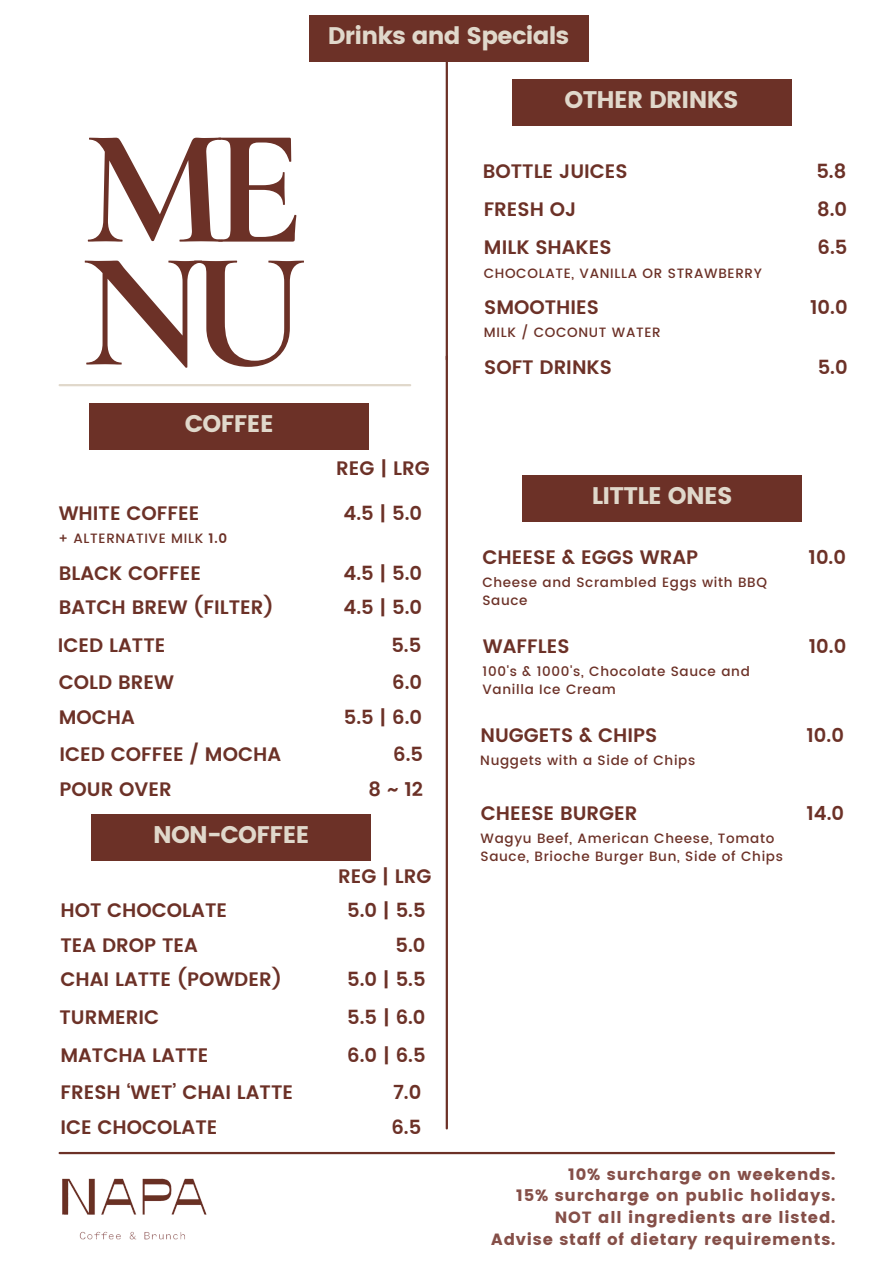
<style>
.page{position:relative;width:894px;height:1264px;background:#fff}
.page>*{position:absolute;margin:0;border:0;box-sizing:border-box;transform-origin:0 0}
.t1{font:700 166.2px/122.9px "Cormorant Garamond";color:#6c3127}
.t2{font:24px "Poppins";letter-spacing:-.03em;color:#e0d8cb}
.t3{font:600 19.5px "Poppins";color:#6c3127}
.t4{font:16.2px/21.6px "Poppins";letter-spacing:.05em;color:#854f48;text-align:right}
.t5{font:500 13.5px/18px "Poppins";letter-spacing:.05em;color:#6c3127}
.s1{font-weight:600}
</style>
<div class="page">
<hr style="left:60px;top:384px;width:350px;height:2px;background:#e0d8cb">
<hr style="left:445px;top:62px;width:3px;height:297px;background:#6c3127">
<hr style="left:445px;top:356px;width:3px;height:772px;background:#6c3127">
<img style="left:58px;top:1152px;width:160px;height:88px">
<hr style="left:60px;top:1151px;width:773px;height:3px;background:#6c3127">
<div style="left:308px;top:15px;width:280px;height:46px;background:#6c3127"></div>
<div style="left:89px;top:403px;width:280px;height:46px;background:#6c3127"></div>
<div style="left:91px;top:814px;width:280px;height:46px;background:#6c3127"></div>
<div style="left:522px;top:475px;width:280px;height:46px;background:#6c3127"></div>
<div style="left:511px;top:79px;width:280px;height:46px;background:#6c3127"></div>
<h2 class="t2" style="left:328px;top:21px;width:243px">Drinks and Specials</h2>
<h3 class="t1" style="left:81px;top:127px;width:226px">ME<br>NU</h3>
<h4 class="t2" style="left:185px;top:409px;width:90px">COFFEE</h4>
<h4 class="t3" style="left:59px;top:501px;width:142px">WHITE COFFEE</h4>
<h6 class="t5" style="left:58px;top:530px;width:170px">+ ALTERNATIVE MILK <span class="s1">1.0</span></h6>
<h4 class="t3" style="left:336px;top:457px;width:95px">REG | LRG</h4>
<h4 class="t3" style="left:343px;top:501px;width:80px">4.5 | 5.0</h4>
<h4 class="t3" style="left:59px;top:561px;width:144px">BLACK COFFEE</h4>
<h4 class="t3" style="left:343px;top:561px;width:80px">4.5 | 5.0</h4>
<h4 class="t3" style="left:59px;top:596px;width:216px">BATCH BREW (FILTER)</h4>
<h4 class="t3" style="left:343px;top:596px;width:80px">4.5 | 5.0</h4>
<h4 class="t3" style="left:58px;top:633px;width:109px">ICED LATTE</h4>
<h4 class="t3" style="left:391px;top:633px;width:31px">5.5</h4>
<h4 class="t3" style="left:59px;top:671px;width:117px">COLD BREW</h4>
<h4 class="t3" style="left:392px;top:671px;width:31px">6.0</h4>
<h4 class="t3" style="left:59px;top:705px;width:78px">MOCHA</h4>
<h4 class="t3" style="left:344px;top:705px;width:80px">5.5 | 6.0</h4>
<h4 class="t3" style="left:60px;top:743px;width:223px">ICED COFFEE / MOCHA</h4>
<h4 class="t3" style="left:393px;top:743px;width:31px">6.5</h4>
<h2 class="t3" style="left:60px;top:777px;width:114px">POUR OVER</h2>
<h4 class="t3" style="left:368px;top:777px;width:56px">8~12</h4>
<h4 class="t2" style="left:153px;top:820px;width:158px">NON-COFFEE</h4>
<h4 class="t3" style="left:60px;top:899px;width:168px">HOT CHOCOLATE</h4>
<h4 class="t3" style="left:338px;top:864px;width:95px">REG | LRG</h4>
<h4 class="t3" style="left:347px;top:899px;width:80px">5.0 | 5.5</h4>
<h4 class="t3" style="left:60px;top:933px;width:139px">TEA DROP TEA</h4>
<h4 class="t3" style="left:395px;top:933px;width:31px">5.0</h4>
<h4 class="t3" style="left:60px;top:968px;width:223px">CHAI LATTE (POWDER)</h4>
<h4 class="t3" style="left:347px;top:968px;width:80px">5.0 | 5.5</h4>
<h4 class="t3" style="left:60px;top:1005px;width:101px">TURMERIC</h4>
<h4 class="t3" style="left:347px;top:1005px;width:80px">5.5 | 6.0</h4>
<h4 class="t3" style="left:60px;top:1043px;width:149px">MATCHA LATTE</h4>
<h4 class="t3" style="left:347px;top:1043px;width:80px">6.0 | 6.5</h4>
<h4 class="t3" style="left:60px;top:1081px;width:234px">FRESH ‘WET’ CHAI LATTE</h4>
<h4 class="t3" style="left:393px;top:1081px;width:30px">7.0</h4>
<h2 class="t3" style="left:60px;top:1115px;width:158px">ICE CHOCOLATE</h2>
<h4 class="t3" style="left:391px;top:1115px;width:31px">6.5</h4>
<h5 class="t2" style="left:564px;top:85px;width:176px">OTHER DRINKS</h5>
<h4 class="t3" style="left:482px;top:160px;width:146px">BOTTLE JUICES</h4>
<h4 class="t3" style="left:816px;top:160px;width:31px">5.8</h4>
<h4 class="t3" style="left:483px;top:198px;width:94px">FRESH OJ</h4>
<h4 class="t3" style="left:817px;top:198px;width:31px">8.0</h4>
<h4 class="t3" style="left:484px;top:236px;width:129px">MILK SHAKES</h4>
<h6 class="t5" style="left:483px;top:264px;width:280px">CHOCOLATE, VANILLA OR STRAWBERRY</h6>
<h4 class="t3" style="left:817px;top:236px;width:31px">6.5</h4>
<h4 class="t3" style="left:484px;top:295px;width:116px">SMOOTHIES</h4>
<h6 class="t5" style="left:484px;top:324px;width:178px">MILK / COCONUT WATER</h6>
<h4 class="t3" style="left:810px;top:295px;width:39px">10.0</h4>
<h4 class="t3" style="left:484px;top:355px;width:129px">SOFT DRINKS</h4>
<h2 class="t3" style="left:817px;top:355px;width:31px">5.0</h2>
<h4 class="t2" style="left:591px;top:481px;width:142px">LITTLE ONES</h4>
<h4 class="t3" style="left:482px;top:545px;width:217px">CHEESE &amp; EGGS WRAP</h4>
<p class="t5" style="left:482px;top:573px;width:286px">Cheese and Scrambled Eggs with BBQ<br>Sauce</p>
<h4 class="t3" style="left:482px;top:634px;width:88px">WAFFLES</h4>
<p class="t5" style="left:482px;top:662px;width:269px">100's &amp; 1000's, Chocolate Sauce and<br>Vanilla Ice Cream</p>
<h4 class="t3" style="left:480px;top:723px;width:178px">NUGGETS &amp; CHIPS</h4>
<p class="t5" style="left:480px;top:751px;width:216px">Nuggets with a Side of Chips</p>
<h4 class="t3" style="left:480px;top:801px;width:158px">CHEESE BURGER</h4>
<p class="t5" style="left:480px;top:829px;width:304px">Wagyu Beef, American Cheese, Tomato<br>Sauce, Brioche Burger Bun, Side of Chips</p>
<h4 class="t3" style="left:808px;top:545px;width:39px">10.0</h4>
<h4 class="t3" style="left:808px;top:634px;width:39px">10.0</h4>
<h4 class="t3" style="left:806px;top:723px;width:39px">10.0</h4>
<p class="t3" style="left:806px;top:801px;width:39px">14.0</p>
<h4 class="t4" style="left:491px;top:1163px;width:345px">10% surcharge on weekends.<br>15% surcharge on public holidays.<br>NOT all ingredients are listed.<br>Advise staff of dietary requirements.</h4>
</div>
